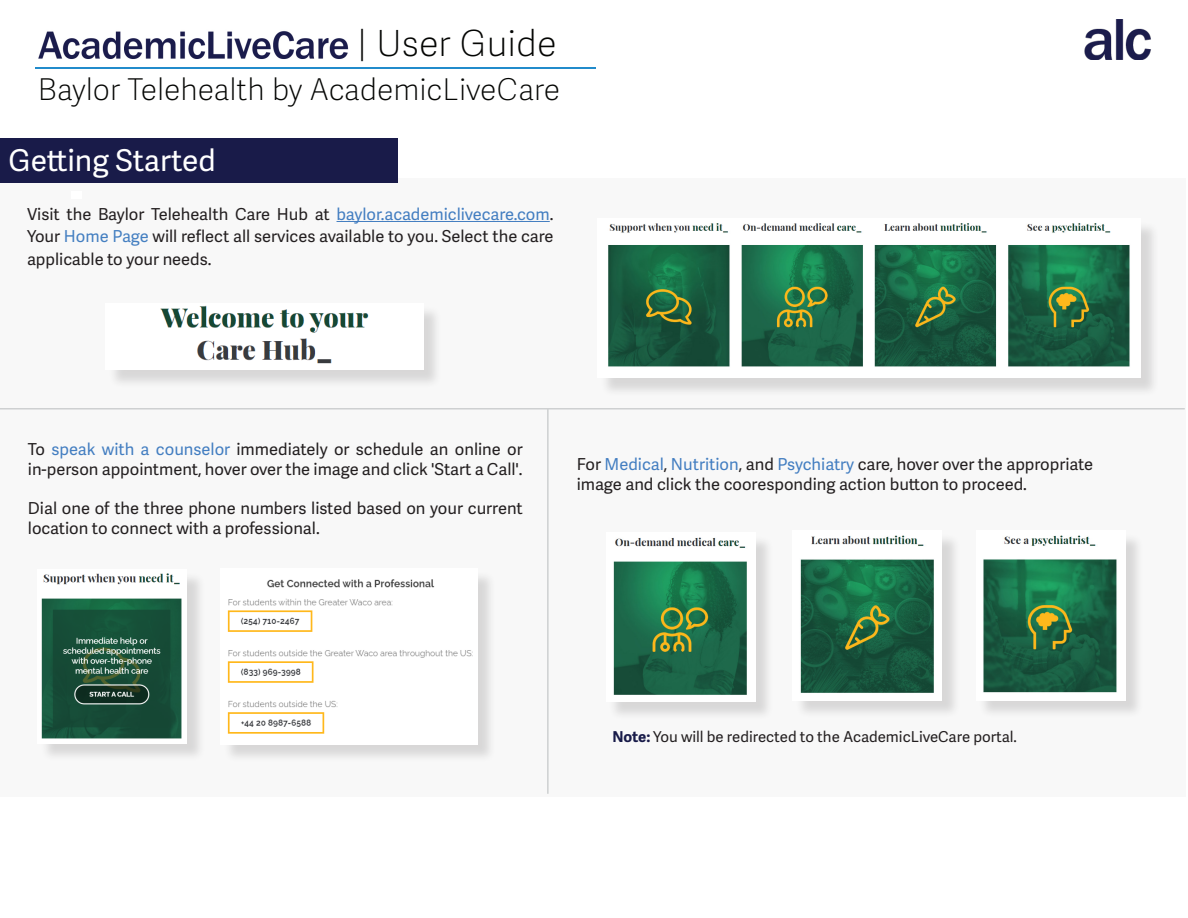
<style>
.page{position:relative;width:1188px;height:918px;background:#fff}
.page>*{position:absolute;margin:0;border:0;box-sizing:border-box;transform-origin:0 0}
.t1{font:100 36px "Adelle Sans";color:#040503}
.t2{font:100 30px "Adelle Sans";color:#040503}
.t3{font:30px "Adelle Sans";color:#fff}
.t4{font:16.5px/22.5px "Adelle Sans";color:#231f20}
.t5{font:15px "Adelle Sans";color:#231f20}
.s1{color:#437ec1}
.s2{color:#447fc1}
.s3{font-weight:700;color:#181b49}
</style>
<div class="page">
<div style="left:0;top:178px;width:1186px;height:618px;background:#f8f8f8"></div>
<div style="left:600px;top:221px;width:560px;height:176px;background:#231f20;opacity:.15"></div>
<img style="left:600px;top:221px;width:541px;height:157px">
<div style="left:0;top:139px;width:397px;height:44px;background:#191b49"></div>
<div style="left:72px;top:191px;width:10px;height:7px;background:#fff"></div>
<img style="left:35px;top:31px;width:322px;height:37px">
<hr style="left:35px;top:68px;width:561px;height:1px;background:#218bcb">
<img style="left:1084px;top:19px;width:67px;height:40px">
<hr style="left:337px;top:221px;width:213px;height:1px;background:#437ec1">
<div style="left:223px;top:571px;width:273px;height:192px;background:#231f20;opacity:.15"></div>
<img style="left:223px;top:571px;width:254px;height:173px">
<div style="left:108px;top:306px;width:334px;height:83px;background:#231f20;opacity:.15"></div>
<img style="left:108px;top:306px;width:315px;height:64px">
<hr style="left:547px;top:408px;width:2px;height:386px;background:#ced0d1">
<hr style="left:0;top:408px;width:1185px;height:2px;background:#ced0d1">
<div style="left:40px;top:572px;width:165px;height:190px;background:#231f20;opacity:.15"></div>
<img style="left:40px;top:572px;width:147px;height:171px">
<div style="left:608px;top:535px;width:166px;height:186px;background:#231f20;opacity:.15"></div>
<img style="left:608px;top:535px;width:147px;height:167px">
<div style="left:795px;top:533px;width:165px;height:186px;background:#231f20;opacity:.15"></div>
<img style="left:795px;top:533px;width:147px;height:167px">
<div style="left:978px;top:533px;width:166px;height:186px;background:#231f20;opacity:.15"></div>
<img style="left:978px;top:533px;width:147px;height:167px">
<p class="t1" style="left:357px;top:17px;width:201px">| User Guide</p>
<p class="t2" style="left:38px;top:68px;width:524px">Baylor Telehealth by AcademicLiveCare</p>
<p class="t3" style="left:9px;top:139px;width:209px">Getting Started</p>
<p class="t4" style="left:27px;top:202px;width:528px;text-align:justify">Visit the Baylor Telehealth Care Hub at <span class="s1">baylor.academiclivecare.com</span>.<br>Your <span class="s2">Home Page</span> will reflect all services available to you. Select the care applicable to your needs.</p>
<p class="t4" style="left:28px;top:439px;width:496px;line-height:19.8px">To <span class="s1">speak with a counselor</span> immediately or schedule an online or in-person appointment, hover over the image and click 'Start a Call'.</p>
<p class="t4" style="left:28px;top:498px;width:496px;line-height:19.8px">Dial one of the three phone numbers listed based on your current location to connect with a professional.</p>
<p class="t4" style="left:577px;top:452px;width:518px">For <span class="s1">Medical</span>, <span class="s1">Nutrition</span>, and <span class="s1">Psychiatry</span> care, hover over the appropriate</p>
<p class="t4" style="left:577px;top:472px;width:452px">image and click the cooresponding action button to proceed.</p>
<p class="t5" style="left:612px;top:726px;width:406px"><span class="s3">Note:</span> You will be redirected to the AcademicLiveCare portal.</p>
</div>
